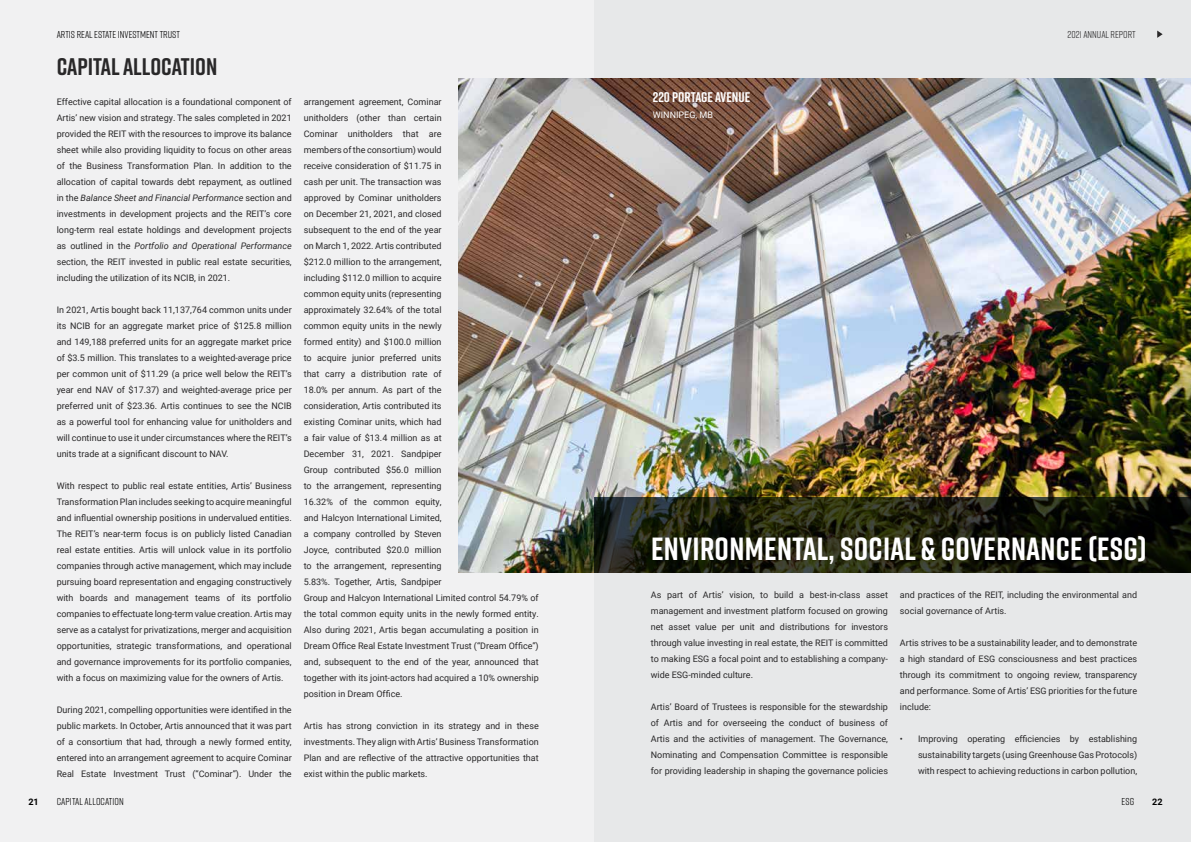
<style>
.page{position:relative;width:1191px;height:842px;background:#f1f1f2}
.page>*{position:absolute;margin:0;border:0;box-sizing:border-box;transform-origin:0 0}
.t1{font:700 32px "Rift";letter-spacing:.01em;color:#fff}
.t2{font:700 24px "Rift";color:#292829}
.t3{font:700 14px "Rift";color:#fff}
.t4{font:10px "Rift";color:#000}
.t5{font:10px "Rift";color:#292829}
.t6{font:9px/16px "Roboto";color:#292829;text-align:justify}
.t7{font:9px "Roboto";color:#fff}
.t8{font:700 9px "Roboto";color:#000}
.s1{font-style:italic}
</style>
<div class="page">
<div style="left:594px;top:0;width:597px;height:842px;background:#e6e7e8"></div>
<img style="left:458px;top:78px;width:733px;height:495px">
<svg style="left:594px;top:498px;width:597px;height:75px;background:#1a1d0e"></svg>
<svg style="left:1157px;top:31px;width:5px;height:7px"></svg>
<p class="t4" style="left:57px;top:27px;width:125px">ARTIS REAL ESTATE INVESTMENT TRUST</p>
<h2 class="t2" style="left:57px;top:50px;width:162px">CAPITAL ALLOCATION</h2>
<p class="t6" style="left:57px;top:94px;width:236px">Effective capital allocation is a foundational component of Artis’ new vision and strategy. The sales completed in 2021 provided the REIT with the resources to improve its balance sheet while also providing liquidity to focus on other areas of the Business Transformation Plan. In addition to the allocation of capital towards debt repayment, as outlined in the <span class="s1">Balance Sheet and Financial Performance</span> section and investments in development projects and the REIT’s core long-term real estate holdings and development projects as outlined in the <span class="s1">Portfolio and Operational Performance </span>section, the REIT invested in public real estate securities, including the utilization of its NCIB, in 2021.</p>
<p class="t6" style="left:57px;top:302px;width:236px">In 2021, Artis bought back 11,137,764 common units under its NCIB for an aggregate market price of $125.8 million and 149,188 preferred units for an aggregate market price of $3.5 million. This translates to a weighted-average price per common unit of $11.29 (a price well below the REIT’s year end NAV of $17.37) and weighted-average price per preferred unit of $23.36. Artis continues to see the NCIB as a powerful tool for enhancing value for unitholders and will continue to use it under circumstances where the REIT’s units trade at a significant discount to NAV.</p>
<p class="t6" style="left:57px;top:478px;width:236px">With respect to public real estate entities, Artis’ Business Transformation Plan includes seeking to acquire meaningful and influential ownership positions in undervalued entities.<br>The REIT’s near-term focus is on publicly listed Canadian real estate entities. Artis will unlock value in its portfolio companies through active management, which may include pursuing board representation and engaging constructively with boards and management teams of its portfolio companies to effectuate long-term value creation. Artis may serve as a catalyst for privatizations, merger and acquisition opportunities, strategic transformations, and operational and governance improvements for its portfolio companies, with a focus on maximizing value for the owners of Artis.</p>
<p class="t6" style="left:57px;top:702px;width:236px">During 2021, compelling opportunities were identified in the public markets. In October, Artis announced that it was part of a consortium that had, through a newly formed entity, entered into an arrangement agreement to acquire Cominar Real Estate Investment Trust (“Cominar”). Under the</p>
<p class="t6" style="left:304px;top:94px;width:236px;text-align:left">arrangement agreement, Cominar<br>unitholders (other than certain<br>Cominar unitholders that are<br>members of the consortium) would<br>receive consideration of $11.75 in<br>cash per unit. The transaction was<br>approved by Cominar unitholders<br>on December 21, 2021, and closed<br>subsequent to the end of the year<br>on March 1, 2022. Artis contributed<br>$212.0 million to the arrangement,<br>including $112.0 million to acquire<br>common equity units (representing<br>approximately 32.64% of the total<br>common equity units in the newly<br>formed entity) and $100.0 million<br>to acquire junior preferred units<br>that carry a distribution rate of<br>18.0% per annum. As part of the<br>consideration, Artis contributed its<br>existing Cominar units, which had<br>a fair value of $13.4 million as at<br>December 31, 2021. Sandpiper<br>Group contributed $56.0 million<br>to the arrangement, representing<br>16.32% of the common equity,<br>and Halcyon International Limited,<br>a company controlled by Steven<br>Joyce, contributed $20.0 million<br>to the arrangement, representing<br>5.83%. Together, Artis, Sandpiper<br>Group and Halcyon International Limited control 54.79% of the total common equity units in the newly formed entity.<br>Also during 2021, Artis began accumulating a position in Dream Office Real Estate Investment Trust (“Dream Office”) and, subsequent to the end of the year, announced that together with its joint-actors had acquired a 10% ownership position in Dream Office.</p>
<p class="t6" style="left:304px;top:718px;width:236px">Artis has strong conviction in its strategy and in these investments. They align with Artis’ Business Transformation Plan and are reflective of the attractive opportunities that exist within the public markets.</p>
<h3 class="t3" style="left:653px;top:88px;width:99px">220 PORTAGE AVENUE</h3>
<p class="t7" style="left:653px;top:108px;width:62px">WINNIPEG, MB</p>
<p class="t5" style="left:1067px;top:27px;width:70px">2021 ANNUAL REPORT</p>
<h1 class="t1" style="left:651px;top:526px;width:497px">ENVIRONMENTAL, SOCIAL &amp; GOVERNANCE (ESG)</h1>
<p class="t6" style="left:651px;top:586px;width:239px">As part of Artis’ vision, to build a best-in-class asset management and investment platform focused on growing net asset value per unit and distributions for investors through value investing in real estate, the REIT is committed to making ESG a focal point and to establishing a company&shy;wide ESG-minded culture.</p>
<p class="t6" style="left:651px;top:698px;width:239px">Artis’ Board of Trustees is responsible for the stewardship of Artis and for overseeing the conduct of business of Artis and the activities of management. The Governance, Nominating and Compensation Committee is responsible for providing leadership in shaping the governance policies</p>
<p class="t6" style="left:900px;top:586px;width:239px">and practices of the REIT, including the environmental and social governance of Artis.</p>
<p class="t6" style="left:900px;top:634px;width:239px">Artis strives to be a sustainability leader, and to demonstrate a high standard of ESG consciousness and best practices through its commitment to ongoing review, transparency and performance. Some of Artis’ ESG priorities for the future include:</p>
<p class="t6" style="left:918px;top:730px;width:221px;text-indent:-18px">• Improving operating efficiencies by establishing sustainability targets (using Greenhouse Gas Protocols) with respect to achieving reductions in carbon pollution,</p>
<p class="t8" style="left:28px;top:795px;width:12px">21</p>
<p class="t4" style="left:57px;top:795px;width:69px">CAPITAL ALLOCATION</p>
<p class="t4" style="left:1121px;top:795px;width:14px">ESG</p>
<p class="t8" style="left:1152px;top:795px;width:12px">22</p>
</div>
